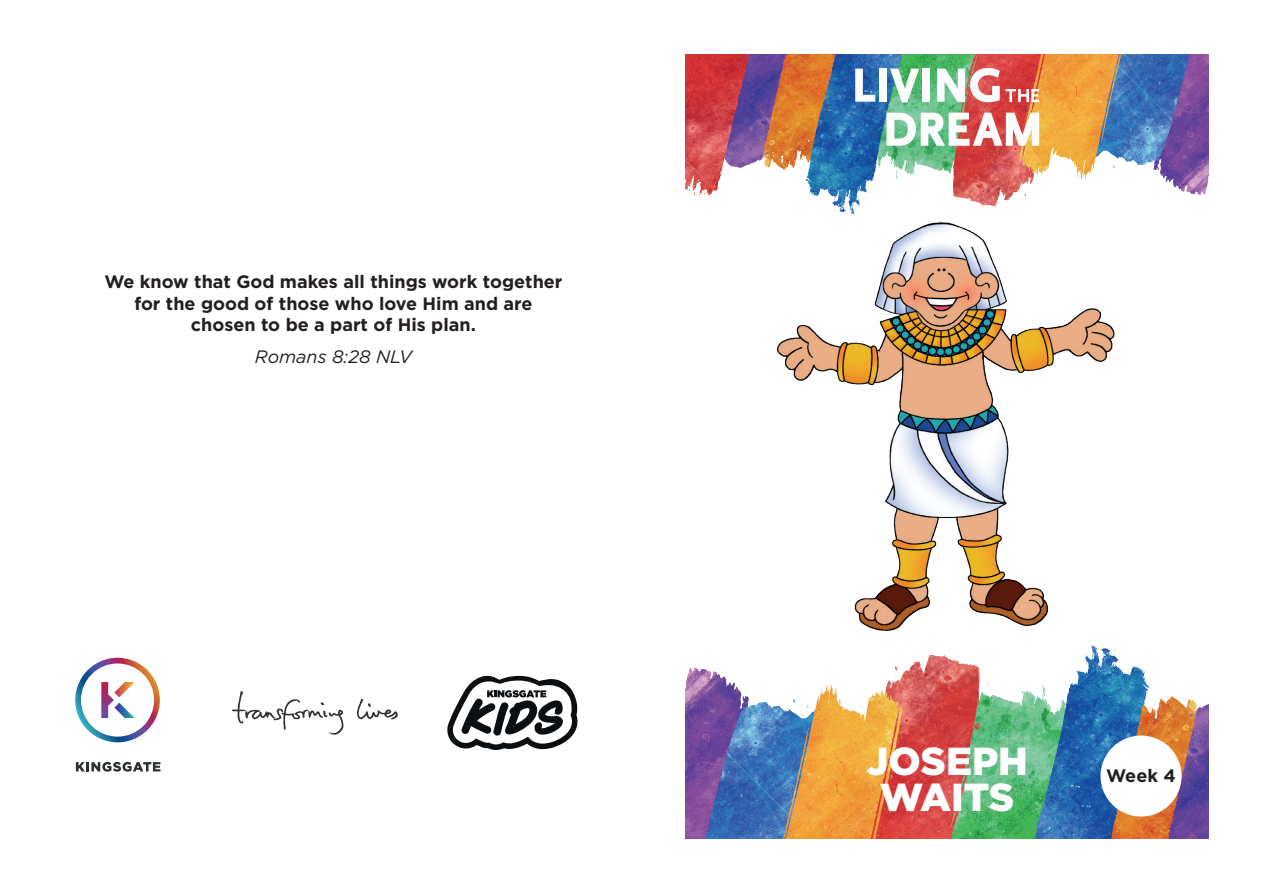
<style>
.page{position:relative;width:1263px;height:893px;background:#fff}
.page>*{position:absolute;margin:0;border:0;box-sizing:border-box;transform-origin:0 0}
.t1{font:900 40.65px "Gotham";color:#fff}
.t2{font:900 39px/36px "Gotham";color:#fff;text-align:center}
.t3{font:700 18.9px "Adobe Garamond Pro";color:#231f20}
.t4{font:700 18px/21.6px "Gotham";color:#231f20;text-align:center}
.t5{font:italic 18px "Gotham";color:#231f20}
</style>
<div class="page">
<img style="left:776px;top:262px;width:339px;height:329px">
<svg style="left:357px;top:699px;width:41px;height:21px"></svg>
<svg style="left:232px;top:691px;width:112px;height:44px"></svg>
<svg style="left:447px;top:676px;width:130px;height:74px"></svg>
<img style="left:685px;top:54px;width:524px;height:208px">
<svg style="left:854px;top:67px;width:188px;height:81px"></svg>
<img style="left:685px;top:591px;width:524px;height:248px">
<div style="left:1100px;top:735px;width:81px;height:81px;background:#fff;border-radius:50%"></div>
<img style="left:75px;top:658px;width:85px;height:85px">
<svg style="left:76px;top:762px;width:84px;height:10px"></svg>
<p class="t4" style="left:104px;top:271px;width:459px">We know that God makes all things work together for the good of those who love Him and are chosen to be a part of His plan.</p>
<p class="t5" style="left:255px;top:345px;width:159px">Romans 8:28 NLV</p>
<h1 class="t1" style="left:854px;top:729px;width:192px">WAITING</h1>
<h2 class="t2" style="left:866px;top:742px;width:163px">JOSEPH<br>WAITS</h2>
<h1 class="t1" style="left:922px;top:767px;width:124px">WELL</h1>
<p class="t3" style="left:1113px;top:765px;width:58px">Week 5</p>
<p class="t4" style="left:1106px;top:765px;width:71px">Week 4</p>
</div>
